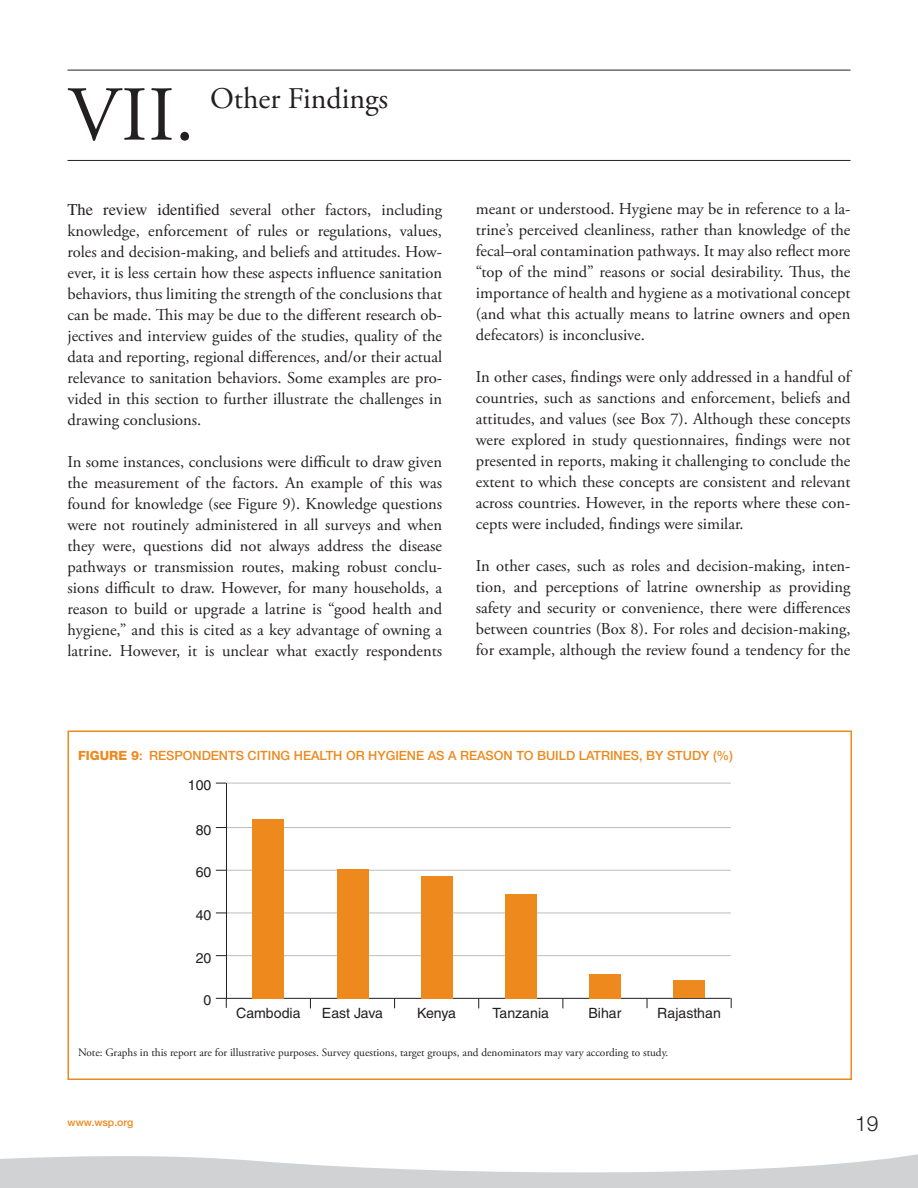
<style>
.page{position:relative;width:918px;height:1188px;background:#fff}
.page>*{position:absolute;margin:0;border:0;box-sizing:border-box;transform-origin:0 0}
.t1{font:77.55px "Adobe Garamond Pro";color:#231f20}
.t2{font:30px "Adobe Garamond Pro";color:#231f20}
.t3{font:300 21px "Helvetica Neue";color:#231f20}
.t4{font:16.5px/21px "Adobe Garamond Pro";color:#231f20;text-align:justify}
.t5{font:14.1px "Helvetica";color:#231f20}
.t6{font:500 12.75px "Helvetica Neue";color:#ed891d}
.t7{font:11.25px "Adobe Garamond Pro";color:#231f20}
.t8{font:500 10.5px "Helvetica Neue";color:#ed891d}
.s1{font-family:"Times"}
.s2{font-weight:800}
</style>
<div class="page">
<svg style="left:0;top:1154px;width:918px;height:34px"></svg>
<hr style="left:68px;top:70px;width:782px;height:1px;background:#231f20">
<hr style="left:68px;top:160px;width:782px;height:1px;background:#231f20">
<hr style="left:226px;top:998px;width:504px;height:1px;background:#231f20">
<svg style="left:216px;top:998px;width:11px;height:10px"></svg>
<hr style="left:226px;top:955px;width:505px;height:1px;background:#bcbdc0">
<hr style="left:226px;top:913px;width:505px;height:1px;background:#bcbdc0">
<hr style="left:226px;top:870px;width:505px;height:1px;background:#bcbdc0">
<hr style="left:226px;top:827px;width:505px;height:1px;background:#bcbdc0">
<hr style="left:226px;top:783px;width:505px;height:1px;background:#bcbdc0">
<div style="left:673px;top:980px;width:32px;height:18px;background:#ed891d"></div>
<div style="left:589px;top:974px;width:32px;height:24px;background:#ed891d"></div>
<div style="left:505px;top:894px;width:32px;height:104px;background:#ed891d"></div>
<div style="left:421px;top:876px;width:32px;height:122px;background:#ed891d"></div>
<div style="left:337px;top:869px;width:31px;height:129px;background:#ed891d"></div>
<div style="left:252px;top:819px;width:32px;height:179px;background:#ed891d"></div>
<hr style="left:226px;top:783px;width:1px;height:215px;background:#231f20">
<div style="left:68px;top:730px;width:784px;height:350px;border:2px solid #ed891d"></div>
<h1 class="t1" style="left:68px;top:84px;width:128px">VII.</h1>
<h2 class="t2" style="left:210px;top:86px;width:180px">Other Findings</h2>
<p class="t4" style="left:68px;top:200px;width:376px"><span class="s1">The review identified</span> several other factors, including knowledge, enforcement of rules or regulations, values, roles and decision-making, and beliefs and attitudes. How&shy;ever, it is less certain how these aspects influence sanitation behaviors, thus limiting the strength of the conclusions that can be made. This may be due to the different research ob&shy;jectives and interview guides of the studies, quality of the data and reporting, regional differences, and/or their actual relevance to sanitation behaviors. Some examples are pro&shy;vided in this section to further illustrate the challenges in drawing conclusions.</p>
<p class="t4" style="left:68px;top:452px;width:376px">In some instances, conclusions were difficult to draw given the measurement of the factors. An example of this was found for knowledge (see Figure 9). Knowledge questions were not routinely administered in all surveys and when they were, questions did not always address the disease pathways or transmission routes, making robust conclu&shy;sions difficult to draw. However, for many households, a reason to build or upgrade a latrine is “good health and hygiene,” and this is cited as a key advantage of owning a latrine. However, it is unclear what exactly respondents</p>
<p class="t4" style="left:476px;top:199px;width:376px">meant or understood. Hygiene may be in reference to a la&shy;trine’s perceived cleanliness, rather than knowledge of the fecal–oral contamination pathways. It may also reflect more “top of the mind” reasons or social desirability. Thus, the importance of health and hygiene as a motivational concept (and what this actually means to latrine owners and open defecators) is inconclusive.</p>
<p class="t4" style="left:476px;top:367px;width:376px">In other cases, findings were only addressed in a handful of countries, such as sanctions and enforcement, beliefs and attitudes, and values (see Box 7). Although these concepts were explored in study questionnaires, findings were not presented in reports, making it challenging to conclude the extent to which these concepts are consistent and relevant across countries. However, in the reports where these con&shy;cepts were included, findings were similar.</p>
<p class="t4" style="left:476px;top:556px;width:376px">In other cases, such as roles and decision-making, inten&shy;tion, and perceptions of latrine ownership as providing safety and security or convenience, there were differences between countries (Box 8). For roles and decision-making, for example, although the review found a tendency for the</p>
<p class="t6" style="left:78px;top:751px;width:656px"><span class="s2">FIGURE 9</span>: RESPONDENTS CITING HEALTH OR HYGIENE AS A REASON TO BUILD LATRINES, BY STUDY (%)</p>
<p class="t5" style="left:188px;top:780px;width:25px">100</p>
<p class="t5" style="left:196px;top:825px;width:17px">80</p>
<p class="t5" style="left:196px;top:867px;width:17px">60</p>
<p class="t5" style="left:196px;top:910px;width:17px">40</p>
<p class="t5" style="left:196px;top:953px;width:17px">20</p>
<p class="t5" style="left:204px;top:995px;width:9px">0</p>
<p class="t5" style="left:236px;top:1008px;width:66px">Cambodia</p>
<p class="t5" style="left:322px;top:1008px;width:63px">East Java</p>
<p class="t5" style="left:417px;top:1008px;width:40px">Kenya</p>
<p class="t5" style="left:493px;top:1008px;width:58px">Tanzania</p>
<p class="t5" style="left:588px;top:1008px;width:34px">Bihar</p>
<p class="t5" style="left:657px;top:1008px;width:65px">Rajasthan</p>
<p class="t7" style="left:78px;top:1048px;width:592px">Note: Graphs in this report are for illustrative purposes. Survey questions, target groups, and denominators may vary according to study.</p>
<p class="t8" style="left:68px;top:1118px;width:67px">www.wsp.org</p>
<p class="t3" style="left:855px;top:1116px;width:25px">19</p>
</div>
